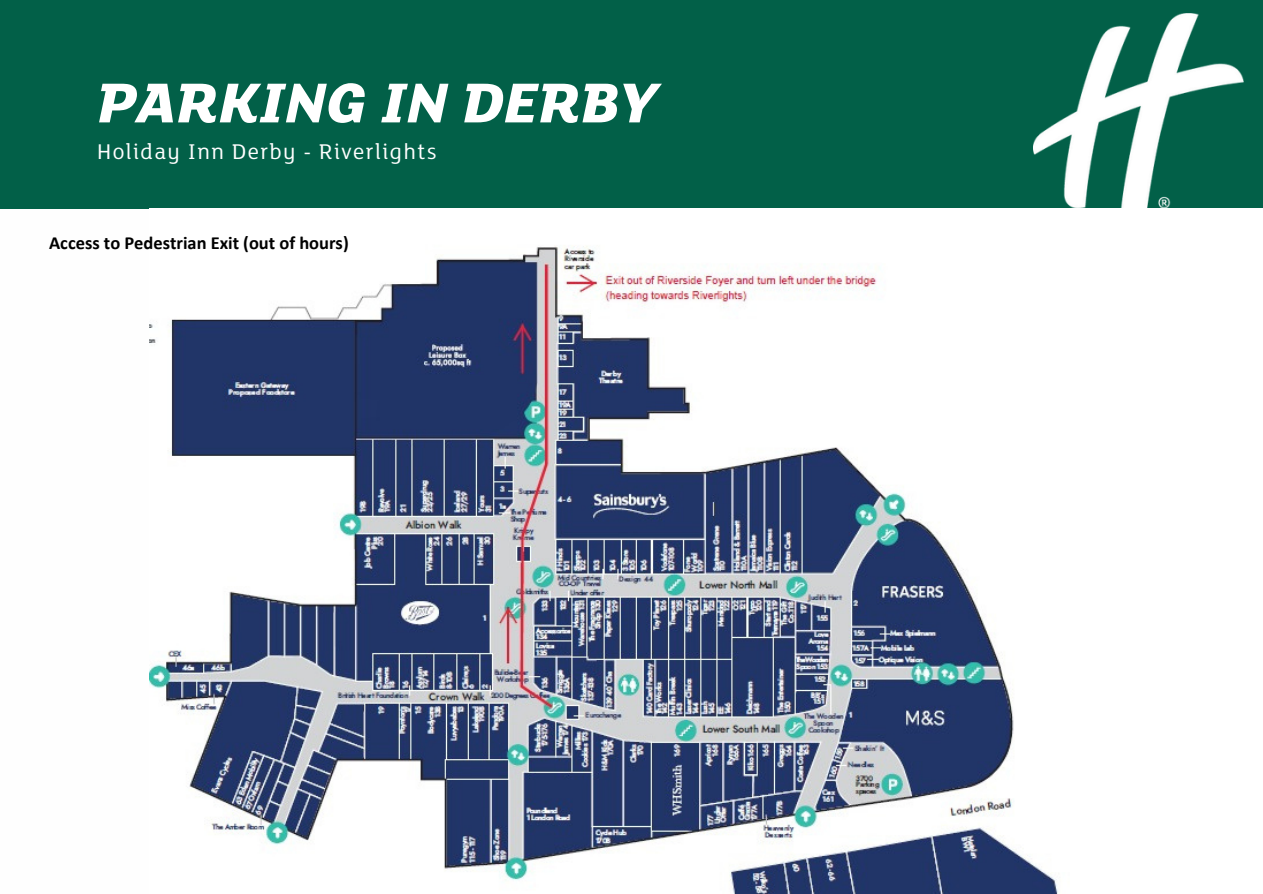
<style>
.page{position:relative;width:1263px;height:894px;background:#fff}
.page>*{position:absolute;margin:0;border:0;box-sizing:border-box;transform-origin:0 0}
.t1{font:italic 800 61.05px "FS Lola Web";color:#fff}
.t2{font:23.1px "FS Lola";letter-spacing:.06em;color:#fff}
.t3{font:700 18.45px "Calibri";color:#000}
</style>
<div class="page">
<div style="left:0;top:0;width:1262px;height:209px;background:#026048"></div>
<img style="left:1033px;top:14px;width:210px;height:195px">
<img style="left:149px;top:246px;width:909px;height:646px">
<h1 class="t1" style="left:97px;top:70px;width:560px">PARKING IN DERBY</h1>
<p class="t2" style="left:97px;top:142px;width:341px">Holiday Inn Derby - Riverlights</p>
<p class="t3" style="left:49px;top:235px;width:301px">Access to Pedestrian Exit (out of hours)</p>
</div>
